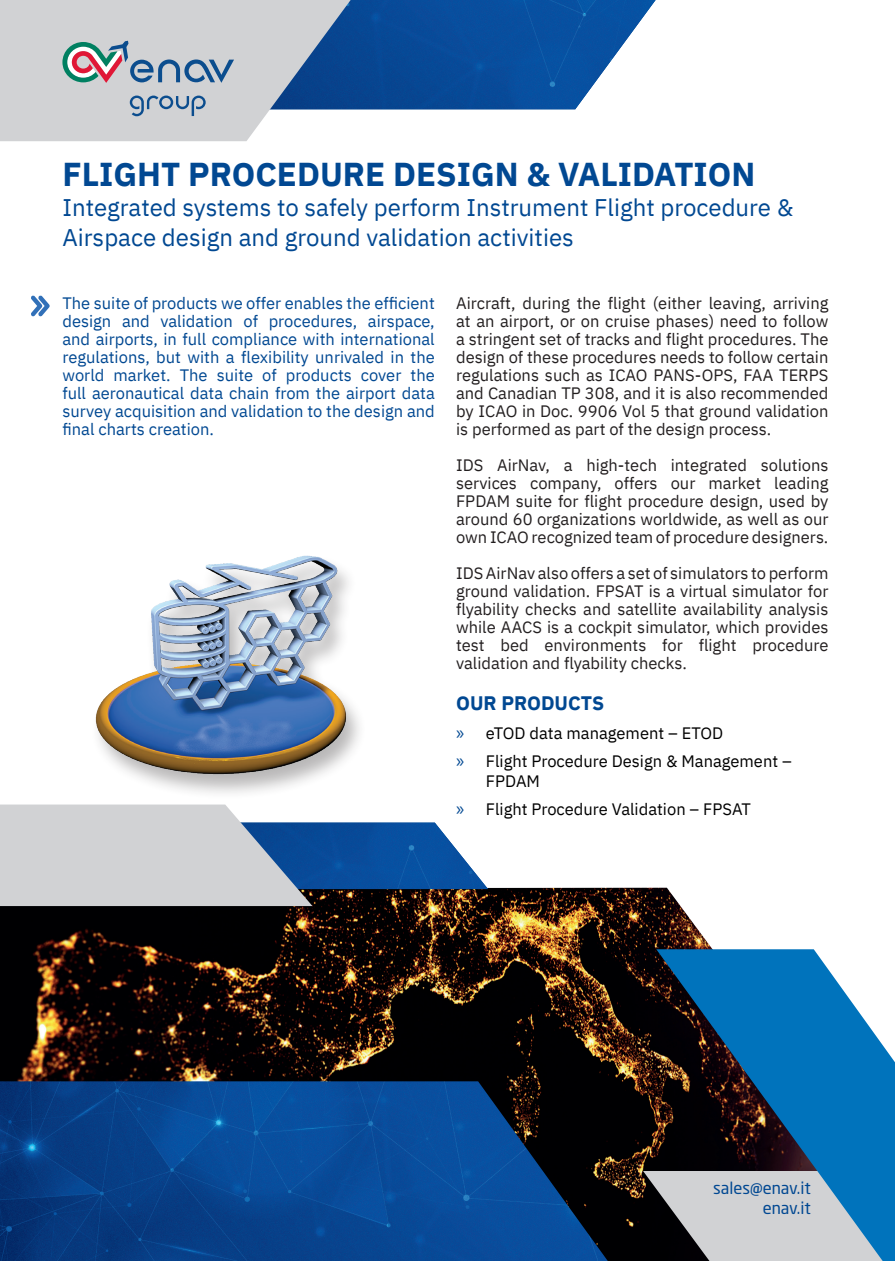
<style>
.page{position:relative;width:895px;height:1261px;background:#fff}
.page>*{position:absolute;margin:0;border:0;box-sizing:border-box;transform-origin:0 0}
.t1{font:700 33px "IBM Plex Sans";color:#014892}
.t2{font:24px/30px "IBM Plex Sans";color:#014892}
.t3{font:700 19.5px "IBM Plex Sans";color:#014892}
.t4{font:16.5px/18px "IBM Plex Sans";color:#231f20;text-align:justify}
.t5{font:16.5px/18px "IBM Plex Sans";color:#014892;text-align:justify}
.t6{font:16.5px/28.3px "IBM Plex Sans";color:#000}
.t7{font:16.5px/19.8px "Neo Sans Std";color:#014892;text-align:right}
.s1{font-family:"Myriad Pro";font-size:19.5px;color:#014892}
</style>
<div class="page">
<img style="left:376px;top:0;width:280px;height:109px">
<svg style="left:0;top:0;width:376px;height:141px;background:#b3becc"></svg>
<svg style="left:62px;top:41px;width:172px;height:42px;background:#a8aeb9"></svg>
<svg style="left:130px;top:95px;width:76px;height:21px;background:#9badc0"></svg>
<img style="left:0;top:887px;width:713px;height:194px">
<img style="left:0;top:1081px;width:656px;height:179px">
<svg style="left:0;top:804px;width:488px;height:101px;background:#90a3ba"></svg>
<svg style="left:656px;top:949px;width:238px;height:221px;background:#1e5b86"></svg>
<svg style="left:31px;top:295px;width:19px;height:21px"></svg>
<img style="left:61px;top:555px;width:372px;height:262px">
<svg style="left:642px;top:1170px;width:253px;height:91px;background:#8ea3b2"></svg>
<h1 class="t1" style="left:62px;top:148px;width:694px">FLIGHT PROCEDURE DESIGN &amp; VALIDATION</h1>
<h2 class="t2" style="left:62px;top:191px;width:732px">Integrated systems to safely perform Instrument Flight procedure &amp;<br>Airspace design and ground validation activities</h2>
<p class="t5" style="left:62px;top:292px;width:374px">The suite of products we offer enables the efficient design and validation of procedures, airspace, and airports, in full compliance with international regulations, but with a flexibility unrivaled in the world market. The suite of products cover the full aeronautical data chain from the airport data survey acquisition and validation to the design and final charts creation.</p>
<p class="t4" style="left:456px;top:292px;width:374px">Aircraft, during the flight (either leaving, arriving at an airport, or on cruise phases) need to follow a stringent set of tracks and flight procedures. The design of these procedures needs to follow certain regulations such as ICAO PANS-OPS, FAA TERPS and Canadian TP 308, and it is also recommended by ICAO in Doc. 9906 Vol 5 that ground validation is performed as part of the design process.</p>
<p class="t4" style="left:456px;top:454px;width:374px">IDS AirNav, a high-tech integrated solutions services company, offers our market leading FPDAM suite for flight procedure design, used by around 60 organizations worldwide, as well as our own ICAO recognized team of procedure designers.</p>
<p class="t4" style="left:456px;top:562px;width:374px">IDS AirNav also offers a set of simulators to perform ground validation. FPSAT is a virtual simulator for flyability checks and satellite availability analysis while AACS is a cockpit simulator, which provides test bed environments for flight procedure validation and flyability checks.</p>
<p class="t3" style="left:456px;top:687px;width:150px">OUR PRODUCTS</p>
<p class="t6" style="left:456px;top:717px;width:337px"><span class="s1">»</span> eTOD data management – ETOD<br><span class="s1">»</span> Flight Procedure Design &amp; Management –</p>
<p class="t6" style="left:456px;top:765px;width:296px;text-indent:30px">FPDAM<br><span class="s1">»</span> Flight Procedure Validation – FPSAT</p>
<p class="t7" style="left:712px;top:1177px;width:99px">sales@enav.it enav.it</p>
</div>
